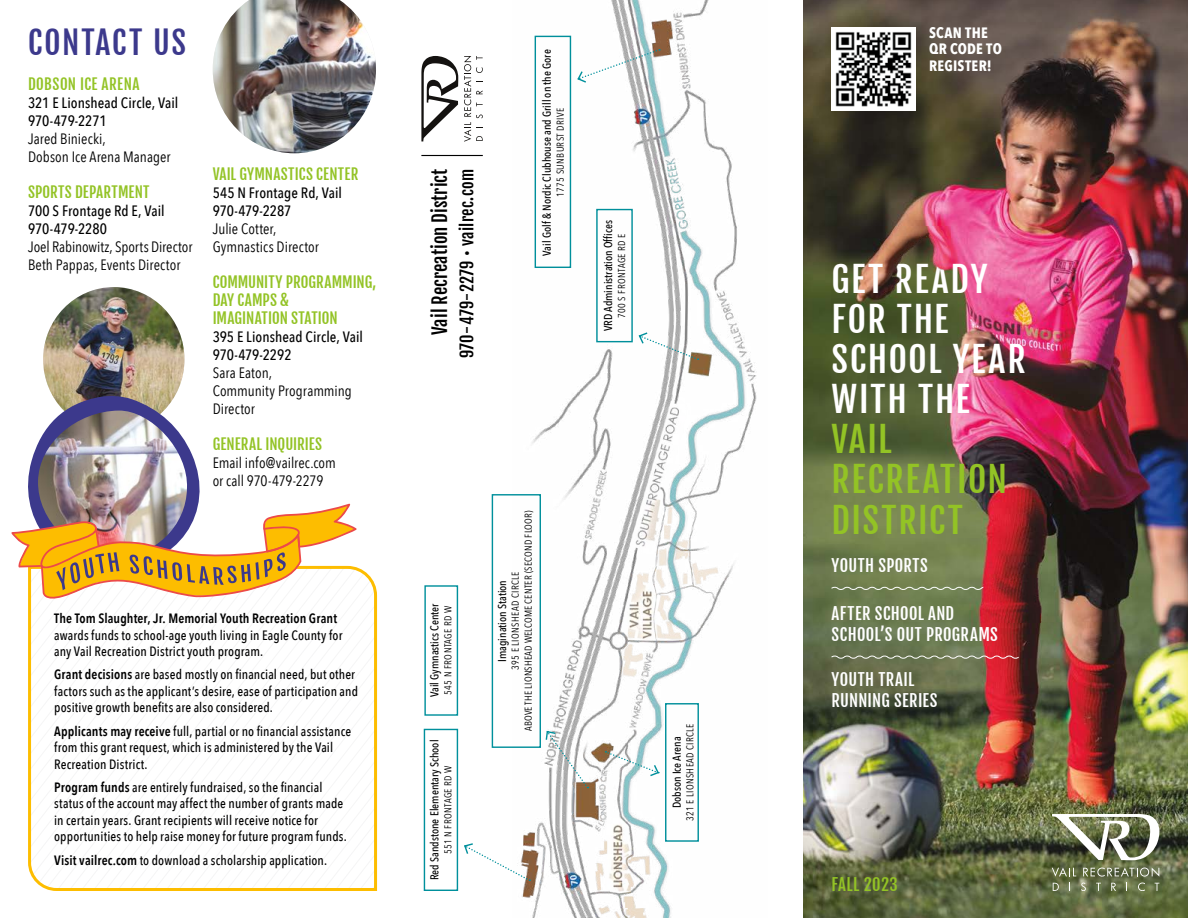
<style>
.page{position:relative;width:1188px;height:918px;background:#fff}
.page>*{position:absolute;margin:0;border:0;box-sizing:border-box;transform-origin:0 0}
.t1{font:34.65px/40.2px "Fjalla One";letter-spacing:.05em;color:#fff}
.t2{font:34.65px/40.2px "Fjalla One";letter-spacing:.045em;color:#93c325}
.t3{font:31.5px "Fjalla One";letter-spacing:.06em;color:#3c398c}
.t4{font:18.6px "Fjalla One";color:#000}
.t5{font:16.5px/21px "Fjalla One";letter-spacing:.025em;color:#fff}
.t6{font:16.5px "Fjalla One";letter-spacing:.03em;color:#93c325}
.t7{font:16.35px "Fjalla One";letter-spacing:.02em;color:#000}
.t8{font:15px/18px "Avenir Next Condensed";color:#000}
.t9{font:500 15px/18px "Avenir Next Condensed";color:#000}
.t10{font:15px/18px "Fjalla One";letter-spacing:.01em;color:#93c325}
.t11{font:700 15px/16.5px "Avenir Next Condensed";letter-spacing:.02em;color:#fff}
.t12{font:15px "Fjalla One";letter-spacing:.03em;color:#93c325}
.t13{font:500 13.5px/16.5px "Avenir Next Condensed";letter-spacing:.01em;color:#000}
.t14{font:600 13.5px "Avenir Next Condensed";letter-spacing:.01em;color:#000}
.t15{font:500 11.4px "Avenir Next Condensed";color:#000}
.t16{font:10.05px "Avenir Next Condensed";letter-spacing:.04em;color:#000}
.t17{font:10.05px/12.9px "Avenir Next Condensed";letter-spacing:.02em;color:#000;text-align:center}
.s1{font-weight:600}
</style>
<div class="page">
<img style="left:804px;top:0;width:384px;height:918px">
<div style="left:424px;top:585px;width:34px;height:131px;background:#fff;border:1px solid #00909c"></div>
<div style="left:424px;top:729px;width:34px;height:162px;background:#fff;border:1px solid #00909c"></div>
<hr style="left:421px;top:155px;width:62px;height:1px;background:#000">
<div style="left:492px;top:494px;width:49px;height:254px;background:#fff;border:1px solid #00909c"></div>
<svg style="left:464px;top:56px;width:19px;height:86px"></svg>
<svg style="left:421px;top:56px;width:37px;height:85px"></svg>
<img style="left:513px;top:0;width:244px;height:918px">
<svg style="left:464px;top:842px;width:66px;height:39px"></svg>
<svg style="left:545px;top:730px;width:43px;height:58px"></svg>
<svg style="left:605px;top:751px;width:55px;height:26px"></svg>
<svg style="left:638px;top:331px;width:61px;height:29px"></svg>
<svg style="left:576px;top:49px;width:84px;height:35px"></svg>
<img style="left:832px;top:27px;width:83px;height:84px">
<svg style="left:830px;top:586px;width:140px;height:5px"></svg>
<svg style="left:830px;top:655px;width:190px;height:5px"></svg>
<svg style="left:1052px;top:867px;width:24px;height:10px"></svg>
<svg style="left:1083px;top:867px;width:76px;height:10px"></svg>
<svg style="left:1053px;top:883px;width:6px;height:8px"></svg>
<svg style="left:1081px;top:883px;width:5px;height:8px"></svg>
<svg style="left:1096px;top:883px;width:5px;height:8px"></svg>
<svg style="left:1111px;top:883px;width:5px;height:8px"></svg>
<svg style="left:1138px;top:883px;width:7px;height:8px"></svg>
<svg style="left:1155px;top:883px;width:4px;height:8px"></svg>
<svg style="left:1052px;top:814px;width:107px;height:46px"></svg>
<img style="left:885px;top:226px;width:65px;height:113px">
<img style="left:970px;top:579px;width:82px;height:43px">
<img style="left:43px;top:287px;width:142px;height:108px">
<img style="left:213px;top:0;width:163px;height:153px">
<svg style="left:28px;top:567px;width:350px;height:324px"></svg>
<img style="left:11px;top:395px;width:346px;height:211px">
<h2 class="t3" style="left:28px;top:23px;width:160px">CONTACT US</h2>
<p class="t12" style="left:28px;top:75px;width:113px">DOBSON ICE ARENA</p>
<p class="t9" style="left:28px;top:94px;width:152px">321 E Lionshead Circle, Vail<br>970-479-2271</p>
<p class="t8" style="left:28px;top:129px;width:144px">Jared Biniecki,<br>Dobson Ice Arena Manager</p>
<p class="t10" style="left:28px;top:183px;width:123px">SPORTS DEPARTMENT</p>
<p class="t9" style="left:28px;top:202px;width:138px">700 S Frontage Rd E, Vail<br>970-479-2280</p>
<p class="t8" style="left:28px;top:237px;width:166px">Joel Rabinowitz, Sports Director<br>Beth Pappas, Events Director</p>
<p class="t10" style="left:213px;top:165px;width:147px">VAIL GYMNASTICS CENTER</p>
<p class="t9" style="left:213px;top:184px;width:131px">545 N Frontage Rd, Vail<br>970-479-2287</p>
<p class="t8" style="left:213px;top:219px;width:108px">Julie Cotter,<br>Gymnastics Director</p>
<p class="t10" style="left:213px;top:273px;width:165px">COMMUNITY PROGRAMMING,<br>DAY CAMPS &amp;<br>IMAGINATION STATION</p>
<p class="t9" style="left:213px;top:328px;width:152px">395 E Lionshead Circle, Vail<br>970-479-2292</p>
<p class="t8" style="left:213px;top:363px;width:141px">Sara Eaton,<br>Community Programming<br>Director</p>
<p class="t10" style="left:213px;top:435px;width:111px">GENERAL INQUIRIES</p>
<p class="t8" style="left:213px;top:453px;width:125px">Email info@vailrec.com or call 970-479-2279</p>
<p class="t14" style="left:54px;top:607px;width:284px">The Tom Slaughter, Jr. Memorial Youth Recreation Grant</p>
<p class="t13" style="left:54px;top:627px;width:290px">awards funds to school-age youth living in Eagle County for any Vail Recreation District youth program.</p>
<p class="t13" style="left:54px;top:666px;width:305px"><span class="s1">Grant decisions</span> are based mostly on financial need, but other factors such as the applicant’s desire, ease of participation and positive growth benefits are also considered.</p>
<p class="t13" style="left:54px;top:723px;width:298px"><span class="s1">Applicants may receive</span> full, partial or no financial assistance from this grant request, which is administered by the Vail<br>Recreation District.</p>
<p class="t13" style="left:54px;top:779px;width:294px"><span class="s1">Program funds</span> are entirely fundraised, so the financial status of the account may affect the number of grants made in certain years. Grant recipients will receive notice for opportunities to help raise money for future program funds.</p>
<p class="t13" style="left:54px;top:852px;width:274px"><span class="s1">Visit vailrec.com</span> to download a scholarship application.</p>
<h3 class="t4" style="left:428px;top:335px;width:168px;rotate:-90deg">Vail Recreation District</h3>
<p class="t7" style="left:457px;top:358px;width:191px;rotate:-90deg">970-479-2279 • vailrec.com</p>
<p class="t15" style="left:540px;top:256px;width:208px;rotate:-90deg">Vail Golf &amp; Nordic Clubhouse and Grill on the Gore</p>
<p class="t16" style="left:552px;top:197px;width:90px;rotate:-90deg">1775 SUNBURST DRIVE</p>
<p class="t15" style="left:601px;top:331px;width:112px;rotate:-90deg">VRD Administration Offices</p>
<p class="t16" style="left:613px;top:318px;width:86px;rotate:-90deg">700 S FRONTAGE RD E</p>
<p class="t15" style="left:428px;top:697px;width:95px;rotate:-90deg">Vail Gymnastics Center</p>
<p class="t16" style="left:439px;top:695px;width:90px;rotate:-90deg">545 N FRONTAGE RD W</p>
<p class="t15" style="left:428px;top:880px;width:142px;rotate:-90deg">Red Sandstone Elementary School</p>
<p class="t16" style="left:439px;top:854px;width:90px;rotate:-90deg">551 N FRONTAGE RD W</p>
<p class="t17" style="left:508px;top:731px;width:222px;rotate:-90deg">395 E LIONSHEAD CIRCLE<br>ABOVE THE LIONSHEAD WELCOME CENTER (SECOND FLOOR)</p>
<p class="t15" style="left:495px;top:662px;width:83px;rotate:-90deg">Imagination Station</p>
<p class="t16" style="left:681px;top:821px;width:99px;rotate:-90deg">321 E LIONSHEAD CIRCLE</p>
<p class="t15" style="left:670px;top:808px;width:73px;rotate:-90deg">Dobson Ice Arena</p>
<p class="t11" style="left:929px;top:24px;width:74px">SCAN THE<br>QR CODE TO<br>REGISTER!</p>
<h1 class="t1" style="left:832px;top:259px;width:196px">GET READY<br>FOR THE<br>SCHOOL YEAR<br>WITH THE</h1>
<h1 class="t2" style="left:832px;top:420px;width:177px">VAIL<br>RECREATION<br>DISTRICT</h1>
<p class="t5" style="left:832px;top:555px;width:98px">YOUTH SPORTS</p>
<p class="t5" style="left:832px;top:603px;width:168px">AFTER SCHOOL AND<br>SCHOOL’S OUT PROGRAMS</p>
<p class="t5" style="left:832px;top:669px;width:107px">YOUTH TRAIL<br>RUNNING SERIES</p>
<p class="t6" style="left:831px;top:874px;width:68px">FALL 2023</p>
</div>
